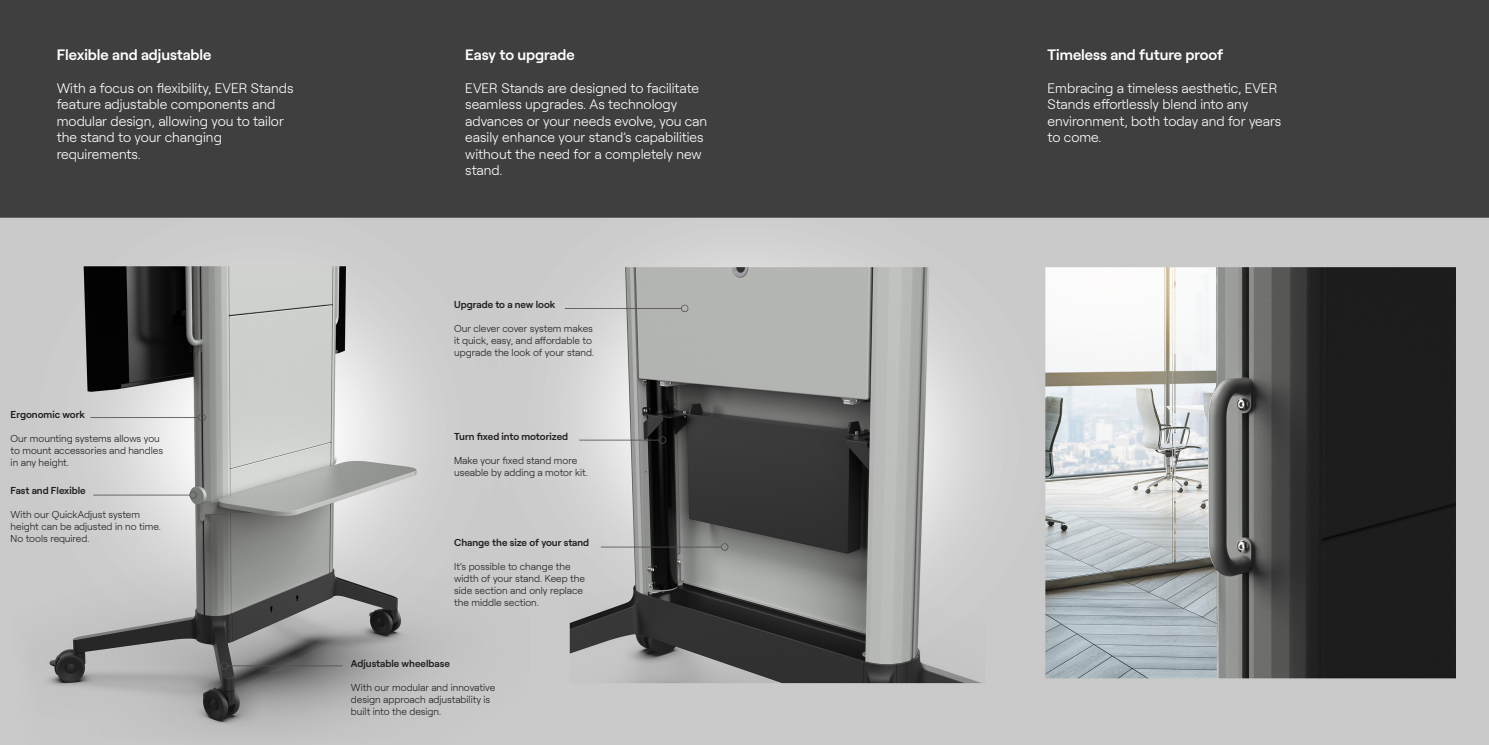
<style>
.page{position:relative;width:1489px;height:745px;background:#fff}
.page>*{position:absolute;margin:0;border:0;box-sizing:border-box;transform-origin:0 0}
.t1{font:600 15px "Roobert";color:#fff}
.t2{font:300 13.75px/16.5px "Roobert";color:#fff}
.t3{font:300 10px/12px "Roobert";color:#231f20}
.t4{font:600 10px "Roobert";color:#231f20}
</style>
<div class="page">
<img style="left:0;top:0;width:1488px;height:744px">
<p class="t1" style="left:57px;top:43px;width:156px">Flexible and adjustable</p>
<p class="t2" style="left:57px;top:79px;width:238px">With a focus on flexibility, EVER Stands feature adjustable components and modular design, allowing you to tailor the stand to your changing requirements.</p>
<p class="t4" style="left:11px;top:407px;width:76px">Ergonomic work</p>
<p class="t3" style="left:11px;top:432px;width:154px">Our mounting systems allows you to mount accessories and handles in any height.</p>
<p class="t4" style="left:11px;top:483px;width:77px">Fast and Flexible</p>
<p class="t3" style="left:11px;top:507px;width:152px">With our QuickAdjust system height can be adjusted in no time.<br>No tools required.</p>
<p class="t1" style="left:465px;top:43px;width:111px">Easy to upgrade</p>
<p class="t2" style="left:465px;top:79px;width:243px">EVER Stands are designed to facilitate seamless upgrades. As technology advances or your needs evolve, you can easily enhance your stand’s capabilities without the need for a completely new stand.</p>
<p class="t4" style="left:454px;top:297px;width:103px">Upgrade to a new look</p>
<p class="t3" style="left:454px;top:321px;width:141px">Our clever cover system makes it quick, easy, and affordable to upgrade the look of your stand.</p>
<p class="t4" style="left:454px;top:429px;width:116px">Turn fixed into motorized</p>
<p class="t3" style="left:454px;top:454px;width:135px">Make your fixed stand more useable by adding a motor kit.</p>
<p class="t4" style="left:454px;top:534px;width:137px">Change the size of your stand</p>
<p class="t3" style="left:454px;top:559px;width:132px">It’s possible to change the width of your stand. Keep the side section and only replace the middle section.</p>
<p class="t4" style="left:351px;top:655px;width:100px">Adjustable wheelbase</p>
<p class="t3" style="left:351px;top:680px;width:146px">With our modular and innovative design approach adjustability is built into the design.</p>
<p class="t1" style="left:1047px;top:43px;width:177px">Timeless and future proof</p>
<p class="t2" style="left:1047px;top:79px;width:235px">Embracing a timeless aesthetic, EVER<br>Stands effortlessly blend into any environment, both today and for years to come.</p>
</div>
